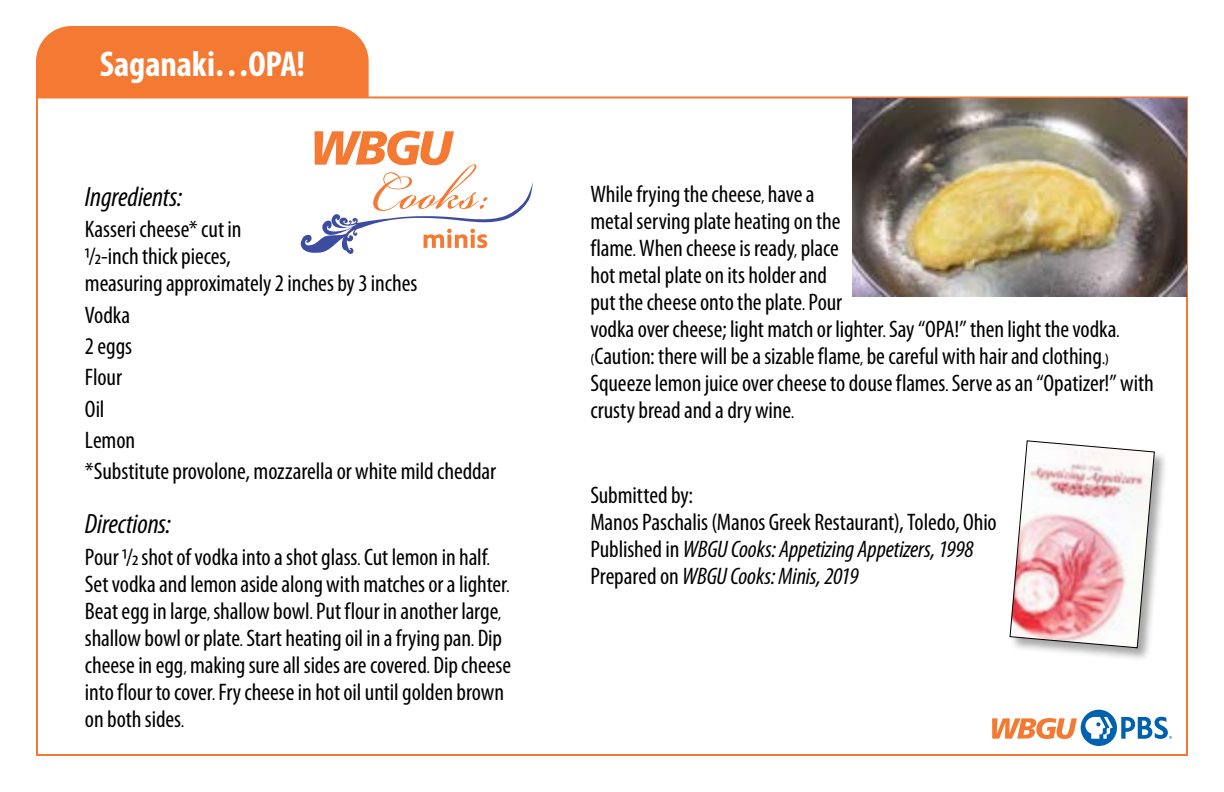
<style>
.page{position:relative;width:1224px;height:792px;background:#fff}
.page>*{position:absolute;margin:0;border:0;box-sizing:border-box;transform-origin:0 0}
.t1{font:700 condensed 36px "Myriad Pro";color:#fff}
.t2{font:italic condensed 28px "Myriad Pro";letter-spacing:-.005em;color:#000}
.t3{font:condensed 24px/27px "Myriad Pro";letter-spacing:-.005em;color:#000}
.s1{font-style:italic}
</style>
<div class="page">
<div style="left:1081px;top:710px;width:36px;height:36px;background:#0061af;border-radius:50%"></div>
<svg style="left:1085px;top:717px;width:28px;height:22px"></svg>
<svg style="left:1121px;top:717px;width:51px;height:22px"></svg>
<svg style="left:992px;top:718px;width:85px;height:21px"></svg>
<div style="left:36px;top:26px;width:333px;height:70px;background:#f47932"></div>
<div style="left:1011px;top:442px;width:158px;height:220px;background:#000;opacity:.35"></div>
<svg style="left:1010px;top:440px;width:145px;height:208px"></svg>
<svg style="left:301px;top:131px;width:232px;height:123px"></svg>
<img style="left:852px;top:98px;width:334px;height:198px">
<h1 class="t1" style="left:100px;top:42px;width:207px">Saganaki…OPA!</h1>
<p class="t2" style="left:85px;top:180px;width:99px">Ingredients:</p>
<p class="t3" style="left:85px;top:216px;width:334px">Kasseri cheese* cut in<br>1/2-inch thick pieces,<br>measuring approximately 2 inches by 3 inches</p>
<p class="t3" style="left:85px;top:299px;width:413px;line-height:31.4px">Vodka<br>2 eggs<br>Flour<br>Oil<br>Lemon<br>*Substitute provolone, mozzarella or white mild cheddar</p>
<p class="t2" style="left:85px;top:507px;width:87px">Directions:</p>
<p class="t3" style="left:85px;top:543px;width:428px">Pour 1/2 shot of vodka into a shot glass. Cut lemon in half.<br>Set vodka and lemon aside along with matches or a lighter.<br>Beat egg in large, shallow bowl. Put flour in another large, shallow bowl or plate. Start heating oil in a frying pan. Dip cheese in egg, making sure all sides are covered. Dip cheese into flour to cover. Fry cheese in hot oil until golden brown on both sides.</p>
<p class="t3" style="left:590px;top:180px;width:565px">While frying the cheese, have a<br>metal serving plate heating on the<br>flame. When cheese is ready, place<br>hot metal plate on its holder and<br>put the cheese onto the plate. Pour<br>vodka over cheese; light match or lighter. Say “OPA!” then light the vodka. (Caution: there will be a sizable flame, be careful with hair and clothing.)<br>Squeeze lemon juice over cheese to douse flames. Serve as an “Opatizer!” with crusty bread and a dry wine.</p>
<p class="t3" style="left:590px;top:481px;width:408px">Submitted by:<br>Manos Paschalis (Manos Greek Restaurant), Toledo, Ohio Published in <span class="s1">WBGU Cooks: Appetizing Appetizers, 1998<br></span>Prepared on <span class="s1">WBGU Cooks: Minis, 2019</span></p>
</div>
